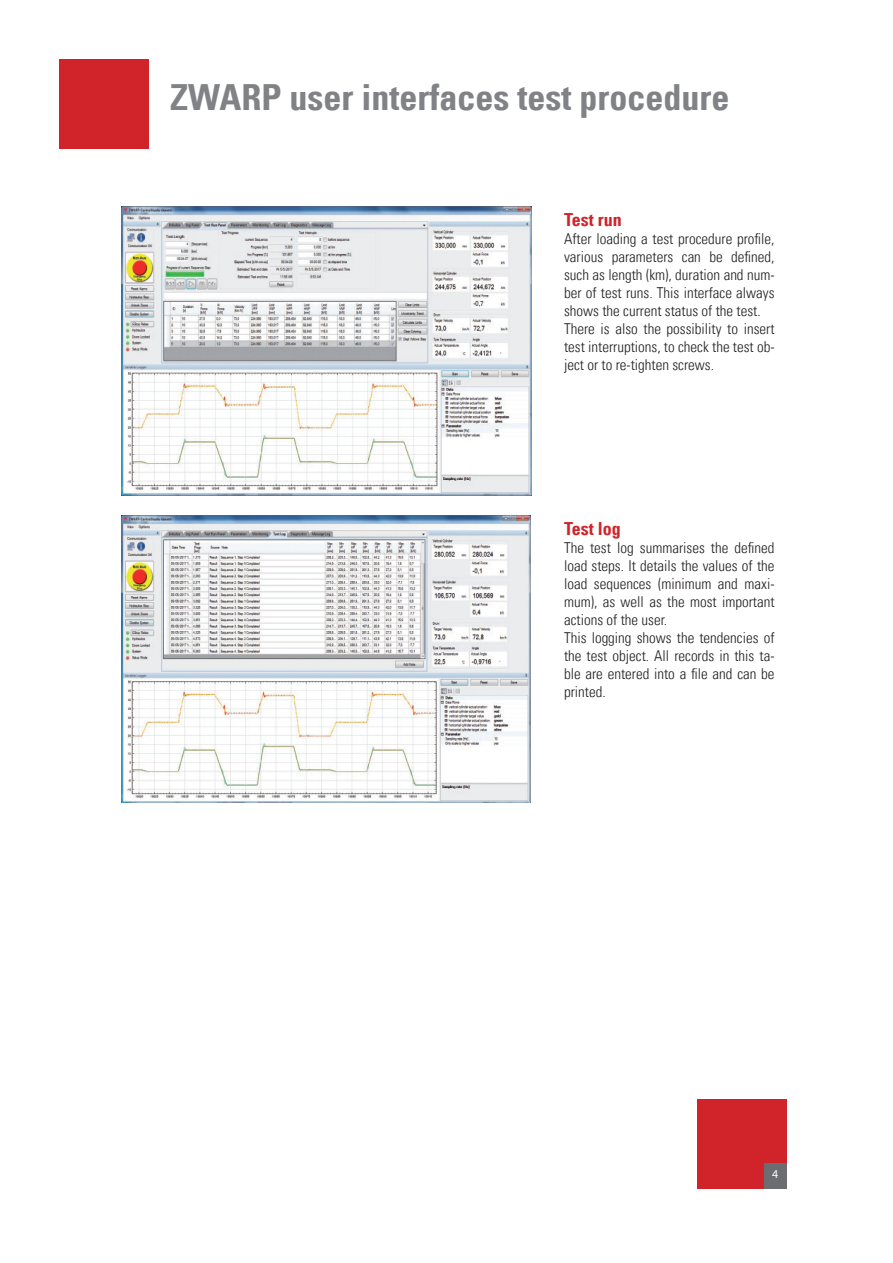
<style>
.page{position:relative;width:893px;height:1263px;background:#fff}
.page>*{position:absolute;margin:0;border:0;box-sizing:border-box;transform-origin:0 0}
.t1{font:36px "Univers Com 67 Bold Cond";color:#808285}
.t2{font:18px "Univers Com 67 Bold Cond";color:#d1232a}
.t3{font:15px/18px "Univers Com 47 Light Cond";color:#231f20}
.t4{font:12px "Myriad Pro";color:#fff}
</style>
<div class="page">
<div style="left:60px;top:60px;width:89px;height:89px;background:#d1232a"></div>
<img style="left:121px;top:206px;width:411px;height:289px">
<img style="left:121px;top:515px;width:410px;height:287px">
<div style="left:697px;top:1099px;width:89px;height:89px;background:#d1232a"></div>
<div style="left:764px;top:1163px;width:22px;height:25px;background:#6c6d70"></div>
<h1 class="t1" style="left:170px;top:75px;width:561px">ZWARP user interfaces test procedure</h1>
<p class="t2" style="left:564px;top:208px;width:59px">Test run</p>
<p class="t3" style="left:564px;top:229px;width:212px">After loading a test procedure profile, various parameters can be defined, such as length (km), duration and num&shy;ber of test runs. This interface always shows the current status of the test.<br>There is also the possibility to insert test interruptions, to check the test ob&shy;ject or to re-tighten screws.</p>
<p class="t2" style="left:564px;top:518px;width:58px">Test log</p>
<p class="t3" style="left:564px;top:539px;width:212px">The test log summarises the defined load steps. It details the values of the load sequences (minimum and maxi&shy;mum), as well as the most important actions of the user.<br>This logging shows the tendencies of the test object. All records in this ta&shy;ble are entered into a file and can be printed.</p>
<p class="t4" style="left:772px;top:1167px;width:8px">4</p>
</div>
